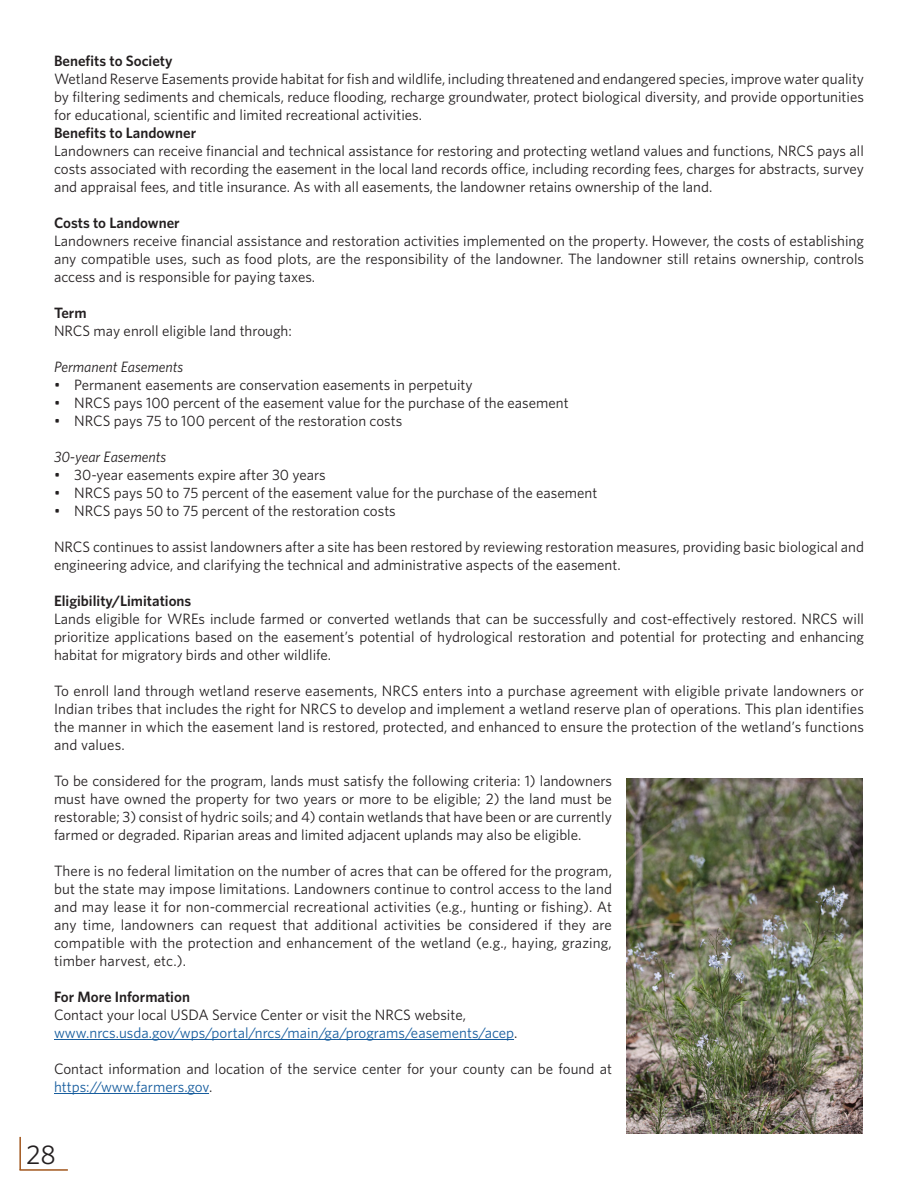
<style>
.page{position:relative;width:918px;height:1188px;background:#fff}
.page>*{position:absolute;margin:0;border:0;box-sizing:border-box;transform-origin:0 0}
.t1{font:27px "Whitney";color:#231f20}
.t2{font:15px/18px "Whitney";color:#231f20;text-align:justify}
.t3{font:600 15px "Whitney";color:#231f20}
.t4{font:15px "Whitney";color:#175d9e}
.t5{font:italic 15px "Whitney";color:#231f20}
.s1{color:#231f20}
.s2{color:#175d9e}
</style>
<div class="page">
<hr style="left:19px;top:1169px;width:49px;height:2px;background:#a1561c">
<hr style="left:19px;top:1137px;width:2px;height:33px;background:#a1561c">
<hr style="left:54px;top:1039px;width:460px;height:1px;background:#175d9e">
<hr style="left:54px;top:1093px;width:155px;height:1px;background:#175d9e">
<img style="left:626px;top:779px;width:236px;height:355px">
<p class="t3" style="left:54px;top:51px;width:120px">Benefits to Society</p>
<p class="t2" style="left:54px;top:69px;width:812px">Wetland Reserve Easements provide habitat for fish and wildlife, including threatened and endangered species, improve water quality by filtering sediments and chemicals, reduce flooding, recharge groundwater, protect biological diversity, and provide opportunities for educational, scientific and limited recreational activities.</p>
<p class="t3" style="left:54px;top:123px;width:144px">Benefits to Landowner</p>
<p class="t2" style="left:54px;top:141px;width:812px">Landowners can receive financial and technical assistance for restoring and protecting wetland values and functions, NRCS pays all costs associated with recording the easement in the local land records office, including recording fees, charges for abstracts, survey and appraisal fees, and title insurance. As with all easements, the landowner retains ownership of the land.</p>
<p class="t3" style="left:54px;top:213px;width:127px">Costs to Landowner</p>
<p class="t2" style="left:54px;top:231px;width:812px">Landowners receive financial assistance and restoration activities implemented on the property. However, the costs of establishing any compatible uses, such as food plots, are the responsibility of the landowner. The landowner still retains ownership, controls access and is responsible for paying taxes.</p>
<p class="t3" style="left:54px;top:303px;width:34px">Term</p>
<p class="t2" style="left:54px;top:321px;width:239px">NRCS may enroll eligible land through:</p>
<p class="t5" style="left:54px;top:357px;width:131px">Permanent Easements</p>
<p class="t2" style="left:54px;top:375px;width:420px">• Permanent easements are conservation easements in perpetuity</p>
<p class="t2" style="left:54px;top:393px;width:516px">• NRCS pays 100 percent of the easement value for the purchase of the easement</p>
<p class="t2" style="left:54px;top:411px;width:350px">• NRCS pays 75 to 100 percent of the restoration costs</p>
<p class="t5" style="left:54px;top:447px;width:114px">30-year Easements</p>
<p class="t2" style="left:54px;top:465px;width:273px">• 30-year easements expire after 30 years</p>
<p class="t2" style="left:54px;top:483px;width:545px">• NRCS pays 50 to 75 percent of the easement value for the purchase of the easement</p>
<p class="t2" style="left:54px;top:501px;width:343px">• NRCS pays 50 to 75 percent of the restoration costs</p>
<p class="t2" style="left:54px;top:537px;width:812px">NRCS continues to assist landowners after a site has been restored by reviewing restoration measures, providing basic biological and engineering advice, and clarifying the technical and administrative aspects of the easement.</p>
<p class="t3" style="left:54px;top:591px;width:139px">Eligibility/Limitations</p>
<p class="t2" style="left:54px;top:609px;width:812px">Lands eligible for WREs include farmed or converted wetlands that can be successfully and cost-effectively restored. NRCS will prioritize applications based on the easement’s potential of hydrological restoration and potential for protecting and enhancing habitat for migratory birds and other wildlife.</p>
<p class="t2" style="left:54px;top:681px;width:812px">To enroll land through wetland reserve easements, NRCS enters into a purchase agreement with eligible private landowners or Indian tribes that includes the right for NRCS to develop and implement a wetland reserve plan of operations. This plan identifies the manner in which the easement land is restored, protected, and enhanced to ensure the protection of the wetland’s functions and values.</p>
<p class="t2" style="left:54px;top:771px;width:560px">To be considered for the program, lands must satisfy the following criteria: 1) landowners must have owned the property for two years or more to be eligible; 2) the land must be restorable; 3) consist of hydric soils; and 4) contain wetlands that have been or are currently farmed or degraded. Riparian areas and limited adjacent uplands may also be eligible.</p>
<p class="t2" style="left:54px;top:861px;width:560px">There is no federal limitation on the number of acres that can be offered for the program, but the state may impose limitations. Landowners continue to control access to the land and may lease it for non-commercial recreational activities (e.g., hunting or fishing). At any time, landowners can request that additional activities be considered if they are compatible with the protection and enhancement of the wetland (e.g., haying, grazing, timber harvest, etc.).</p>
<p class="t3" style="left:54px;top:987px;width:137px">For More Information</p>
<p class="t2" style="left:54px;top:1005px;width:414px">Contact your local USDA Service Center or visit the NRCS website,</p>
<p class="t4" style="left:54px;top:1023px;width:465px">www.nrcs.usda.gov/wps/portal/nrcs/main/ga/programs/easements/acep<span class="s1">.</span></p>
<p class="t2" style="left:54px;top:1059px;width:559px">Contact information and location of the service center for your county can be found at <span class="s2">https://www.farmers.gov</span>.</p>
<h1 class="t1" style="left:26px;top:1137px;width:31px">28</h1>
</div>
